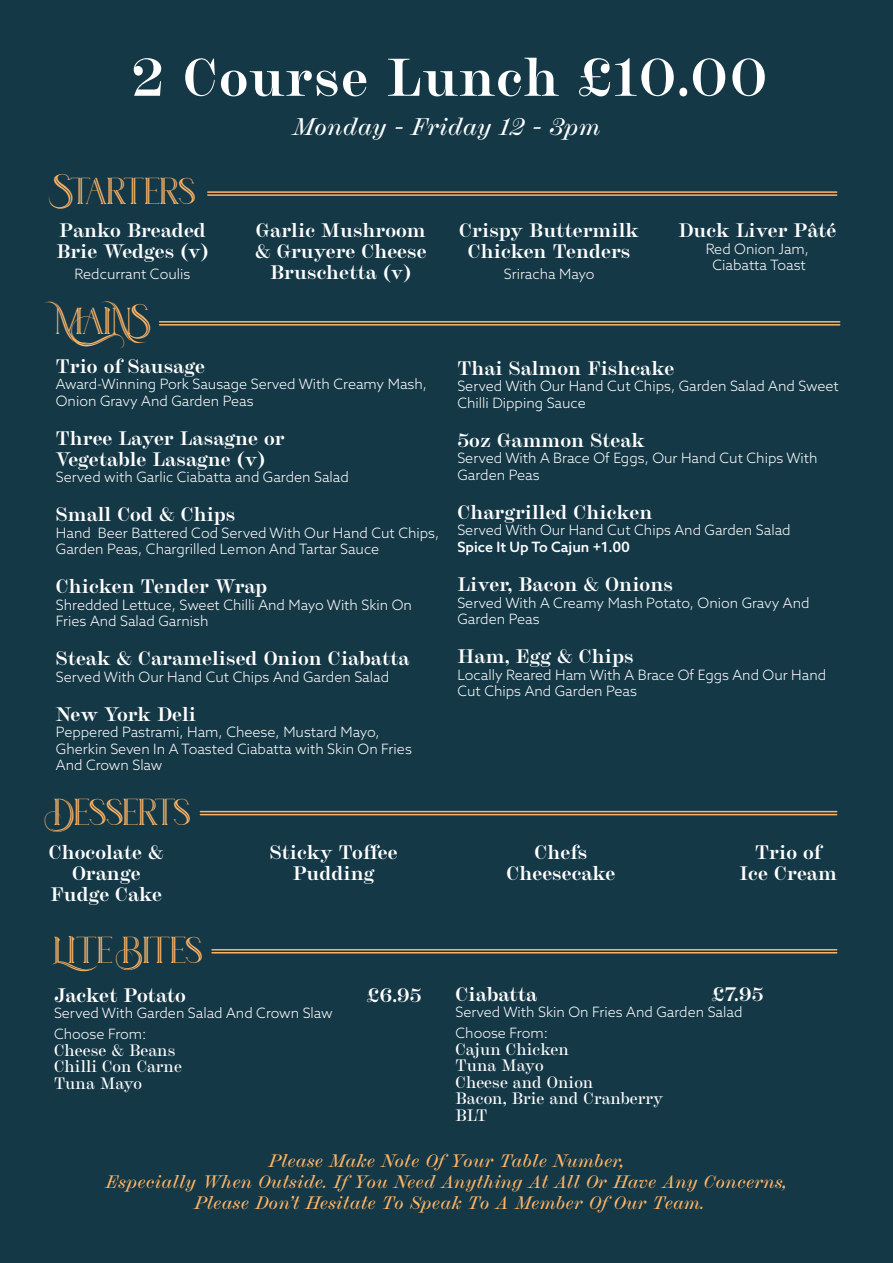
<style>
.page{position:relative;width:893px;height:1263px;background:#153847}
.page>*{position:absolute;margin:0;border:0;box-sizing:border-box;transform-origin:0 0}
.t1{font:700 52.8px "Chapman";letter-spacing:.025em;color:#fff}
.t2{font:49.5px "Houston";letter-spacing:-.02em;color:#feb566}
.t3{font:49.5px "Houston";color:#feb566}
.t4{font:italic 500 24px "Chapman";letter-spacing:.02em;color:#feffff}
.t5{font:700 19.5px/21px "Chapman";color:#fff;text-align:center}
.t6{font:700 19.5px/21px "Chapman";color:#feffff;text-align:center}
.t7{font:italic 500 18px/21px "Chapman";letter-spacing:.02em;color:#feb566;text-align:center}
.t8{font:500 16.5px/16.5px "Chapman";color:#fff}
.t9{font:300 14.25px/16.5px "Azo Sans";color:#fff}
.t10{font:300 14.25px "Azo Sans";color:#feffff}
.t11{font:500 14.25px "Azo Sans";color:#fff}
</style>
<div class="page">
<hr style="left:208px;top:194px;width:629px;height:2px;background:#feb566">
<hr style="left:208px;top:191px;width:629px;height:2px;background:#feb566">
<hr style="left:160px;top:324px;width:680px;height:2px;background:#feb566">
<hr style="left:160px;top:321px;width:680px;height:2px;background:#feb566">
<hr style="left:212px;top:952px;width:625px;height:1px;background:#feb566">
<hr style="left:212px;top:949px;width:625px;height:1px;background:#feb566">
<hr style="left:200px;top:814px;width:637px;height:1px;background:#feb566">
<hr style="left:200px;top:811px;width:637px;height:1px;background:#feb566">
<h1 class="t1" style="left:131px;top:38px;width:638px">2 Course Lunch £10.00</h1>
<h3 class="t4" style="left:293px;top:109px;width:309px">Monday - Friday 12 - 3pm</h3>
<h2 class="t2" style="left:54px;top:169px;width:144px">Starters</h2>
<h3 class="t6" style="left:56px;top:218px;width:154px;text-align:left">Panko Breaded<br>Brie Wedges (v)</h3>
<p class="t10" style="left:75px;top:265px;width:117px">Redcurrant Coulis</p>
<h3 class="t5" style="left:255px;top:218px;width:173px">Garlic Mushroom &amp; Gruyere Cheese<br>Bruschetta (v)</h3>
<h3 class="t6" style="left:459px;top:218px;width:181px">Crispy Buttermilk<br>Chicken Tenders</h3>
<p class="t10" style="left:504px;top:265px;width:92px">Sriracha Mayo</p>
<h3 class="t5" style="left:678px;top:218px;width:160px">Duck Liver Pâté</h3>
<p class="t9" style="left:706px;top:240px;width:105px;text-align:center">Red Onion Jam,<br>Ciabatta Toast</p>
<h2 class="t2" style="left:56px;top:299px;width:106px">MAI NS</h2>
<h3 class="t5" style="left:56px;top:354px;width:151px">Trio of Sausage</h3>
<p class="t9" style="left:56px;top:376px;width:373px">Award-Winning Pork Sausage Served With Creamy Mash,<br>Onion Gravy And Garden Peas</p>
<h3 class="t5" style="left:56px;top:426px;width:230px;text-align:left">Three Layer Lasagne or<br>Vegetable Lasagne (v)</h3>
<p class="t9" style="left:56px;top:469px;width:295px">Served with Garlic Ciabatta and Garden Salad</p>
<h3 class="t5" style="left:56px;top:502px;width:181px">Small Cod &amp; Chips</h3>
<p class="t9" style="left:56px;top:524px;width:385px">Hand Beer Battered Cod Served With Our Hand Cut Chips,<br>Garden Peas, Chargrilled Lemon And Tartar Sauce</p>
<h3 class="t5" style="left:56px;top:574px;width:213px">Chicken Tender Wrap</h3>
<p class="t9" style="left:56px;top:596px;width:358px">Shredded Lettuce, Sweet Chilli And Mayo With Skin On<br>Fries And Salad Garnish</p>
<h3 class="t5" style="left:56px;top:646px;width:355px">Steak &amp; Caramelised Onion Ciabatta</h3>
<p class="t9" style="left:56px;top:668px;width:335px">Served With Our Hand Cut Chips And Garden Salad</p>
<h3 class="t5" style="left:56px;top:702px;width:142px">New York Deli</h3>
<p class="t9" style="left:56px;top:724px;width:357px">Peppered Pastrami, Ham, Cheese, Mustard Mayo,<br>Gherkin Seven In A Toasted Ciabatta with Skin On Fries<br>And Crown Slaw</p>
<h2 class="t2" style="left:54px;top:790px;width:139px">Desserts</h2>
<h3 class="t5" style="left:457px;top:355px;width:218px">Thai Salmon Fishcake</h3>
<p class="t9" style="left:457px;top:377px;width:383px">Served With Our Hand Cut Chips, Garden Salad And Sweet<br>Chilli Dipping Sauce</p>
<h3 class="t5" style="left:457px;top:427px;width:189px">5oz Gammon Steak</h3>
<p class="t9" style="left:457px;top:449px;width:362px">Served With A Brace Of Eggs, Our Hand Cut Chips With<br>Garden Peas</p>
<h3 class="t5" style="left:457px;top:499px;width:197px">Chargrilled Chicken</h3>
<p class="t9" style="left:457px;top:521px;width:335px">Served With Our Hand Cut Chips And Garden Salad</p>
<p class="t11" style="left:457px;top:538px;width:174px">Spice It Up To Cajun +1.00</p>
<h3 class="t5" style="left:457px;top:572px;width:217px">Liver, Bacon &amp; Onions</h3>
<p class="t9" style="left:457px;top:594px;width:354px">Served With A Creamy Mash Potato, Onion Gravy And<br>Garden Peas</p>
<h3 class="t5" style="left:457px;top:644px;width:178px">Ham, Egg &amp; Chips</h3>
<p class="t9" style="left:457px;top:666px;width:370px">Locally Reared Ham With A Brace Of Eggs And Our Hand<br>Cut Chips And Garden Peas</p>
<h3 class="t6" style="left:49px;top:840px;width:116px">Chocolate &amp;<br>Orange<br>Fudge Cake</h3>
<h3 class="t5" style="left:270px;top:840px;width:129px">Sticky Toffee<br>Pudding</h3>
<h3 class="t5" style="left:507px;top:840px;width:110px">Chefs<br>Cheesecake</h3>
<h3 class="t5" style="left:740px;top:840px;width:99px">Trio of<br>Ice Cream</h3>
<h2 class="t3" style="left:54px;top:928px;width:151px">LIte Bites</h2>
<h3 class="t5" style="left:54px;top:983px;width:133px">Jacket Potato</h3>
<h3 class="t5" style="left:367px;top:983px;width:57px">£6.95</h3>
<p class="t9" style="left:54px;top:1002px;width:280px;line-height:21px">Served With Garden Salad And Crown Slaw<br>Choose From:</p>
<p class="t8" style="left:54px;top:1040px;width:129px">Cheese &amp; Beans<br>Chilli Con Carne<br>Tuna Mayo</p>
<h3 class="t5" style="left:455px;top:981px;width:83px">Ciabatta</h3>
<h3 class="t5" style="left:712px;top:981px;width:53px">£7.95</h3>
<p class="t9" style="left:455px;top:1001px;width:288px;line-height:21px">Served With Skin On Fries And Garden Salad<br>Choose From:</p>
<p class="t8" style="left:455px;top:1039px;width:209px">Cajun Chicken<br>Tuna Mayo<br>Cheese and Onion<br>Bacon, Brie and Cranberry<br>BLT</p>
<p class="t7" style="left:106px;top:1148px;width:683px">Please Make Note Of Your Table Number,<br>Especially When Outside. If You Need Anything At All Or Have Any Concerns,<br>Please Don’t Hesitate To Speak To A Member Of Our Team.</p>
</div>
